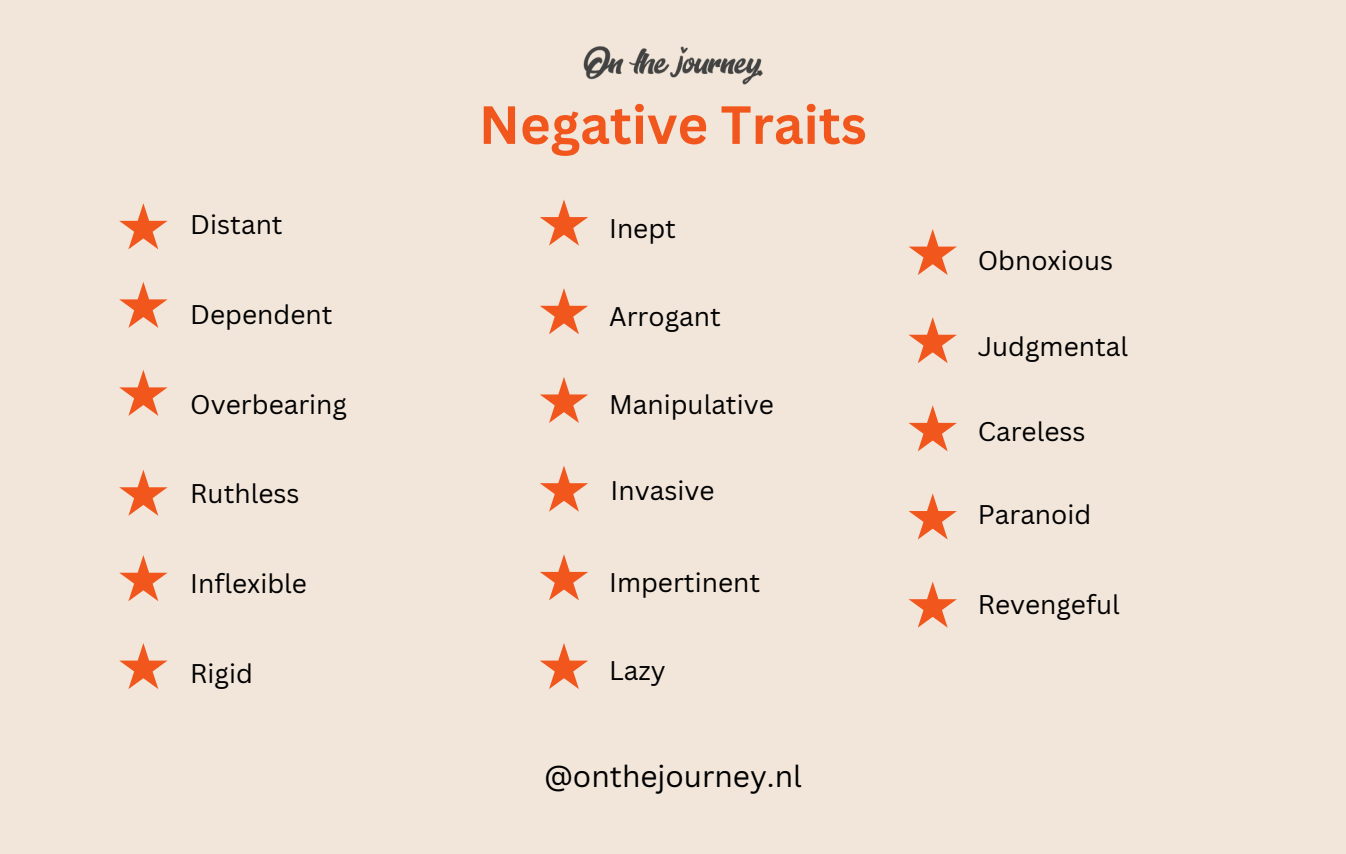
<style>
.page{position:relative;width:1346px;height:854px;background:#fff}
.page>*{position:absolute;margin:0;border:0;box-sizing:border-box;transform-origin:0 0}
.t1{font:700 52.5px "Canva Sans";color:#f1561d}
.t2{font:29.75px "Canva Sans";color:#000}
.t3{font:26.25px "Canva Sans";color:#000}
</style>
<div class="page">
<div style="left:0;top:0;width:1345px;height:853px;background:#f2e6da"></div>
<img style="left:583px;top:46px;width:180px;height:39px">
<svg style="left:119px;top:203px;width:49px;height:46px"></svg>
<svg style="left:119px;top:282px;width:49px;height:46px"></svg>
<svg style="left:119px;top:370px;width:49px;height:46px"></svg>
<svg style="left:119px;top:470px;width:49px;height:45px"></svg>
<svg style="left:119px;top:555px;width:49px;height:46px"></svg>
<svg style="left:540px;top:199px;width:48px;height:46px"></svg>
<svg style="left:540px;top:288px;width:48px;height:46px"></svg>
<svg style="left:540px;top:377px;width:48px;height:46px"></svg>
<svg style="left:540px;top:466px;width:48px;height:45px"></svg>
<svg style="left:540px;top:554px;width:48px;height:46px"></svg>
<svg style="left:908px;top:229px;width:48px;height:46px"></svg>
<svg style="left:908px;top:317px;width:48px;height:46px"></svg>
<svg style="left:909px;top:405px;width:47px;height:46px"></svg>
<svg style="left:908px;top:493px;width:48px;height:46px"></svg>
<svg style="left:908px;top:581px;width:48px;height:46px"></svg>
<svg style="left:119px;top:643px;width:49px;height:45px"></svg>
<svg style="left:540px;top:643px;width:48px;height:45px"></svg>
<h2 class="t1" style="left:479px;top:88px;width:389px">Negative Traits</h2>
<p class="t3" style="left:190px;top:206px;width:94px">Distant</p>
<h1 class="t3" style="left:609px;top:210px;width:68px">Inept</h1>
<p class="t3" style="left:190px;top:296px;width:144px">Dependent</p>
<p class="t3" style="left:609px;top:298px;width:113px">Arrogant</p>
<p class="t3" style="left:190px;top:385px;width:158px">Overbearing</p>
<p class="t3" style="left:609px;top:386px;width:166px">Manipulative</p>
<p class="t3" style="left:190px;top:475px;width:111px">Ruthless</p>
<p class="t3" style="left:610px;top:471px;width:105px">Invasive</p>
<p class="t3" style="left:190px;top:564px;width:118px">Inflexible</p>
<p class="t3" style="left:609px;top:563px;width:152px">Impertinent</p>
<p class="t3" style="left:190px;top:654px;width:64px">Rigid</p>
<p class="t3" style="left:609px;top:651px;width:58px">Lazy</p>
<p class="t2" style="left:544px;top:754px;width:259px">@onthejourney.nl</p>
<p class="t3" style="left:977px;top:241px;width:137px">Obnoxious</p>
<p class="t3" style="left:977px;top:327px;width:152px">Judgmental</p>
<p class="t3" style="left:977px;top:412px;width:109px">Careless</p>
<p class="t3" style="left:977px;top:495px;width:115px">Paranoid</p>
<p class="t3" style="left:977px;top:585px;width:144px">Revengeful</p>
</div>
